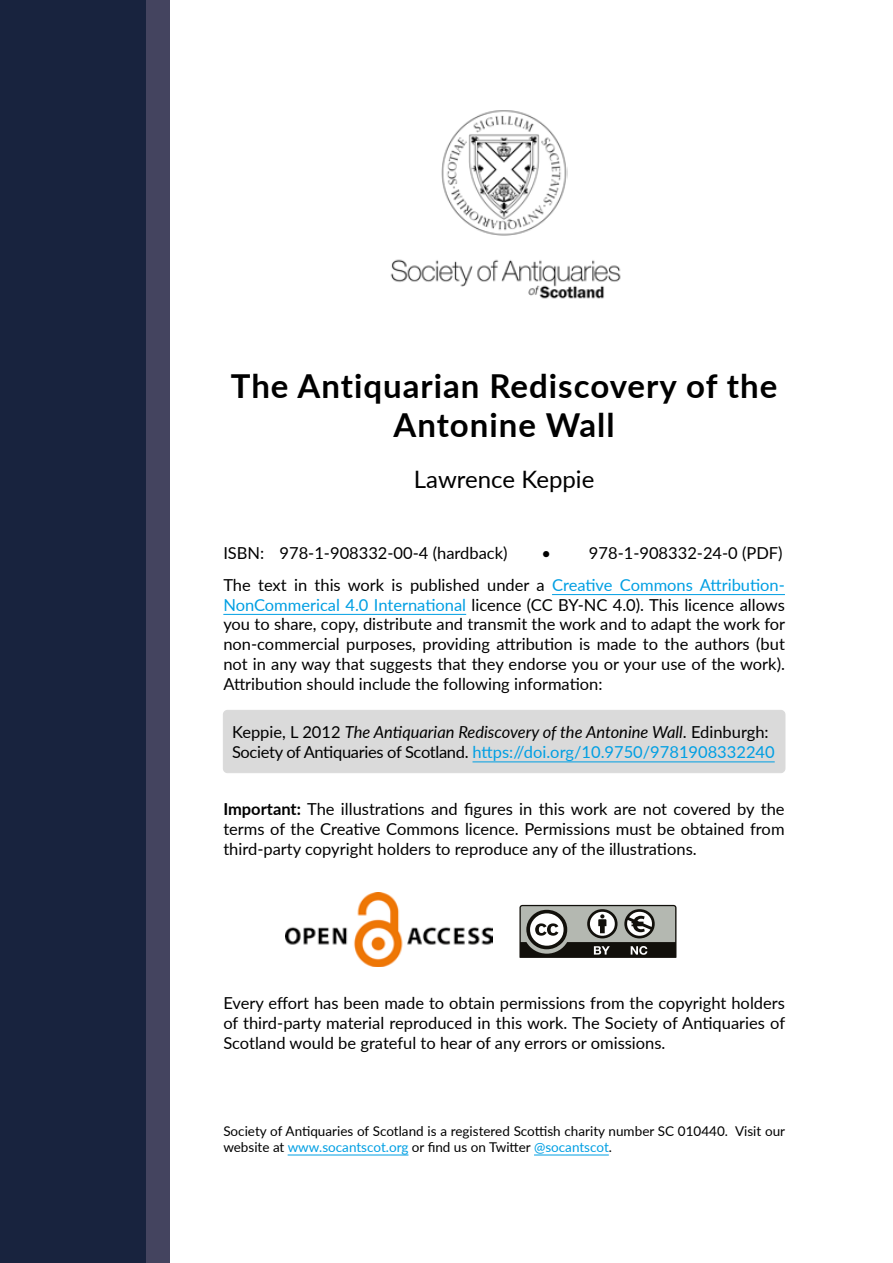
<style>
.page{position:relative;width:893px;height:1263px;background:#fff}
.page>*{position:absolute;margin:0;border:0;box-sizing:border-box;transform-origin:0 0}
.t1{font:700 33px/39.6px "Lato";letter-spacing:.03em;color:#000;text-align:center}
.t2{font:24px "Lato";color:#000}
.t3{font:16.5px/19.8px "Lato";color:#000;text-align:justify}
.t4{font:16.5px/19.8px "Lato";letter-spacing:-.02em;color:#000}
.t5{font:13.5px/16.2px "Lato";color:#000}
.s1{color:#009fe3}
.s2{font-style:italic}
.s3{font-weight:700}
</style>
<div class="page">
<div style="left:223px;top:710px;width:562px;height:63px;background:#dadada;border-radius:4px"></div>
<hr style="left:472px;top:761px;width:303px;height:1px;background:#009fe3">
<div style="left:223px;top:710px;width:562px;height:63px;border:1px solid #dadada;border-radius:4px"></div>
<img style="left:441px;top:110px;width:127px;height:126px">
<img style="left:390px;top:259px;width:231px;height:40px">
<hr style="left:552px;top:594px;width:233px;height:1px;background:#009fe3">
<hr style="left:223px;top:614px;width:243px;height:1px;background:#009fe3">
<div style="left:0;top:0;width:147px;height:1263px;background:#18233e"></div>
<div style="left:146px;top:0;width:23px;height:1263px;background:#44445f"></div>
<img style="left:286px;top:892px;width:206px;height:75px">
<svg style="left:519px;top:904px;width:158px;height:54px;background:#7e7f7a"></svg>
<hr style="left:288px;top:1155px;width:120px;height:1px;background:#009fe3">
<hr style="left:534px;top:1155px;width:75px;height:1px;background:#009fe3">
<h1 class="t1" style="left:231px;top:365px;width:548px">The Antiquarian Rediscovery of the<br>Antonine Wall</h1>
<h2 class="t2" style="left:414px;top:462px;width:182px">Lawrence Keppie</h2>
<p class="t3" style="left:223px;top:537px;width:563px;line-height:31.5px;text-align:right">• 978-1-908332-24-0 (PDF)<br>The text in this work is published under a <span class="s1">Creative Commons Attribution-</span></p>
<p class="t3" style="left:223px;top:594px;width:563px"><span class="s1">NonCommerical 4.0 International</span> licence (CC BY-NC 4.0). This licence allows you to share, copy, distribute and transmit the work and to adapt the work for non-commercial purposes, providing attribution is made to the authors (but not in any way that suggests that they endorse you or your use of the work).<br>Attribution should include the following information:</p>
<p class="t3" style="left:223px;top:543px;width:286px">ISBN: 978-1-908332-00-4 (hardback)</p>
<p class="t4" style="left:232px;top:722px;width:544px">Keppie, L 2012 <span class="s2">The Antiquarian Rediscovery of the Antonine Wall</span>. Edinburgh:<br>Society of Antiquaries of Scotland. <span class="s1">https://doi.org/10.9750/9781908332240</span></p>
<p class="t3" style="left:223px;top:799px;width:563px"><span class="s3">Important:</span> The illustrations and figures in this work are not covered by the terms of the Creative Commons licence. Permissions must be obtained from third-party copyright holders to reproduce any of the illustrations.</p>
<p class="t3" style="left:223px;top:993px;width:563px">Every effort has been made to obtain permissions from the copyright holders of third-party material reproduced in this work. The Society of Antiquaries of Scotland would be grateful to hear of any errors or omissions.</p>
<p class="t5" style="left:223px;top:1122px;width:563px">Society of Antiquaries of Scotland is a registered Scottish charity number SC 010440. Visit our website at <span class="s1">www.socantscot.org</span> or find us on Twitter <span class="s1">@socantscot</span>.</p>
</div>
